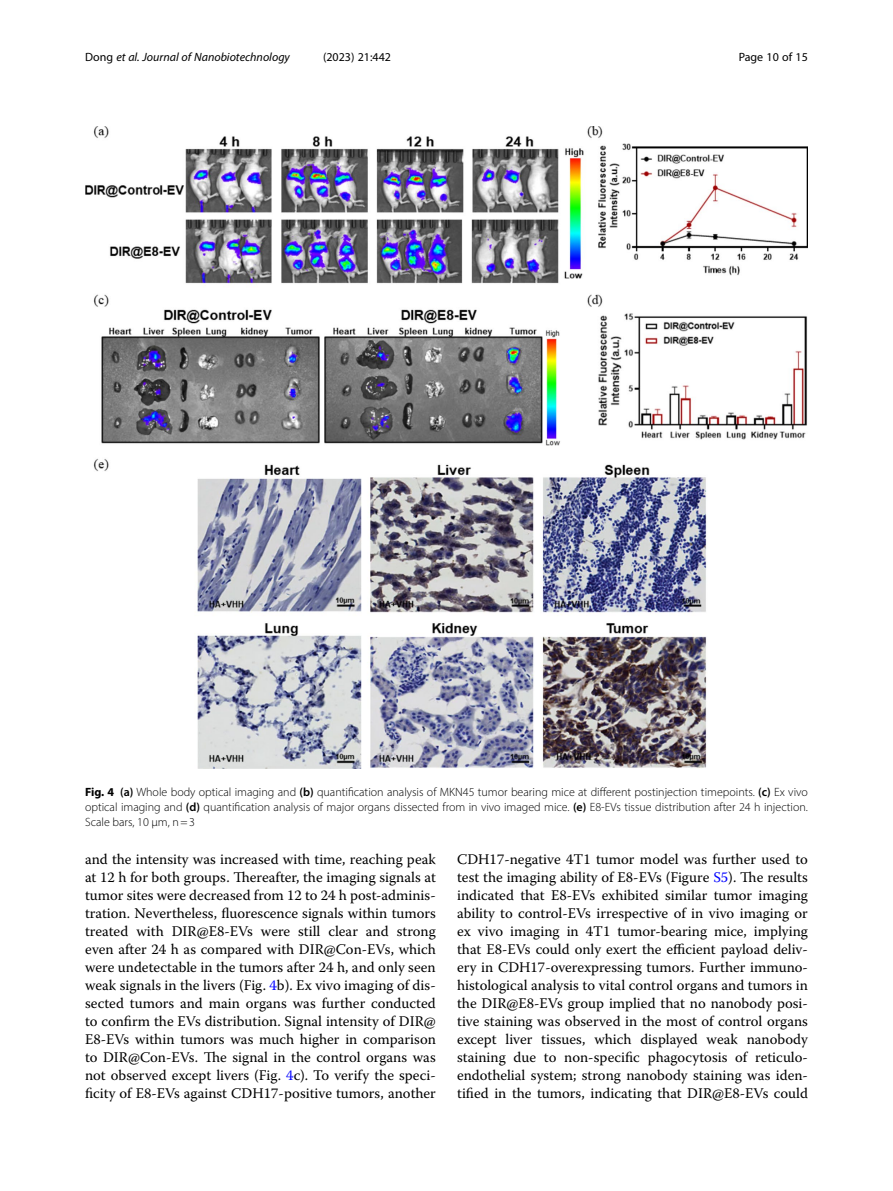
<style>
.page{position:relative;width:893px;height:1191px;background:#fff}
.page>*{position:absolute;margin:0;border:0;box-sizing:border-box;transform-origin:0 0}
.Body_Text{font:14.7px/18px "Warnock Pro";color:#000;text-align:justify}
.Figure_Caption{font:300 12px/15px "Myriad Pro";color:#000;text-align:justify}
.t1{font:italic 12px "Myriad Pro";color:#000}
.t2{font:12px "Myriad Pro";color:#000}
.s1{font-style:normal}
.s2{font-weight:700}
.s3{font-weight:600}
.s4{color:#00f}
</style>
<div class="page">
<img style="left:85px;top:126px;width:723px;height:643px">
<p class="t1" style="left:85px;top:50px;width:206px"><span class="s1">Dong</span> et al. Journal of Nanobiotechnology</p>
<p class="t2" style="left:323px;top:50px;width:70px">(2023) 21:442</p>
<p class="t2" style="left:739px;top:50px;width:71px">Page 10 of 15</p>
<p class="Figure_Caption" style="left:85px;top:784px;width:724px"><span class="s2">Fig. 4</span> <span class="s3">(a)</span> Whole body optical imaging and <span class="s3">(b)</span> quantification analysis of MKN45 tumor bearing mice at different postinjection timepoints. <span class="s3">(c)</span> Ex vivo optical imaging and <span class="s3">(d)</span> quantification analysis of major organs dissected from in vivo imaged mice. <span class="s3">(e)</span> E8-EVs tissue distribution after 24 h injection.<br>Scale bars, 10 μm, n=3</p>
<p class="Body_Text" style="left:85px;top:850px;width:352px">and the intensity was increased with time, reaching peak at 12 h for both groups. Thereafter, the imaging signals at tumor sites were decreased from 12 to 24 h post-adminis&shy;tration. Nevertheless, fluorescence signals within tumors treated with DIR@E8-EVs were still clear and strong even after 24 h as compared with DIR@Con-EVs, which were undetectable in the tumors after 24 h, and only seen weak signals in the livers (Fig. <span class="s4">4</span>b). Ex vivo imaging of dis&shy;sected tumors and main organs was further conducted to confirm the EVs distribution. Signal intensity of DIR@ E8-EVs within tumors was much higher in comparison to DIR@Con-EVs. The signal in the control organs was not observed except livers (Fig. <span class="s4">4</span>c). To verify the speci&shy;ficity of E8-EVs against CDH17-positive tumors, another</p>
<p class="Body_Text" style="left:457px;top:850px;width:352px">CDH17-negative 4T1 tumor model was further used to test the imaging ability of E8-EVs (Figure <span class="s4">S5</span>). The results indicated that E8-EVs exhibited similar tumor imaging ability to control-EVs irrespective of in vivo imaging or ex vivo imaging in 4T1 tumor-bearing mice, implying that E8-EVs could only exert the efficient payload deliv&shy;ery in CDH17-overexpressing tumors. Further immuno&shy;histological analysis to vital control organs and tumors in the DIR@E8-EVs group implied that no nanobody posi&shy;tive staining was observed in the most of control organs except liver tissues, which displayed weak nanobody staining due to non-specific phagocytosis of reticulo&shy;endothelial system; strong nanobody staining was iden&shy;tified in the tumors, indicating that DIR@E8-EVs could</p>
</div>
